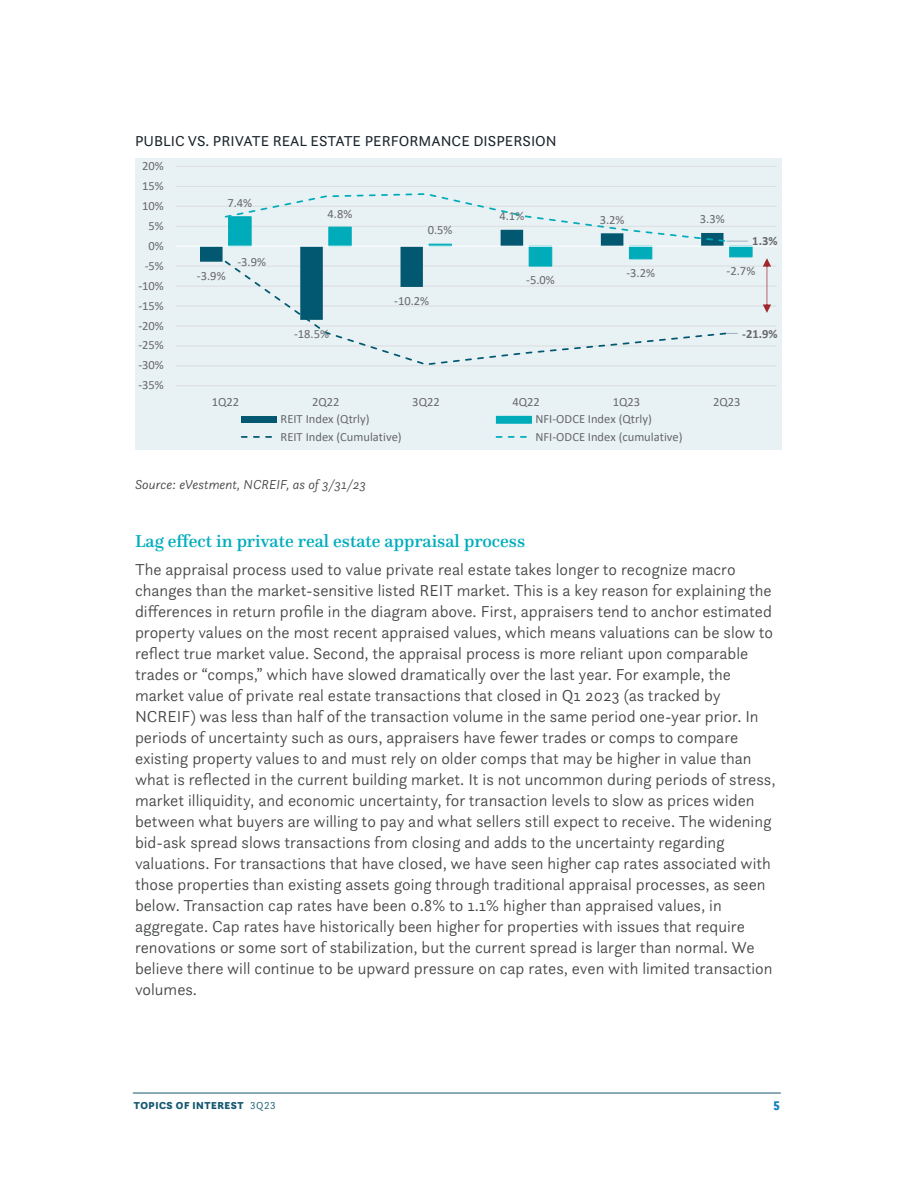
<style>
.page{position:relative;width:918px;height:1188px;background:#fff}
.page>*{position:absolute;margin:0;border:0;box-sizing:border-box;transform-origin:0 0}
.Subhead{font:500 18px "Questa";color:#00adbc}
.Normal_text{font:300 16.5px/21px "Questa Sans";color:#454646}
.Exhibit_Title{font:15px "Questa Sans";color:#1a232a}
.Footnotes{font:italic 300 13.5px "Questa Sans";color:#454646}
.t1{font:900 13.5px "Questa Sans";color:#1280bc;scale:.95 1}
.t2{font:12.6px "Calibri";color:#68686b}
.t3{font:700 12.6px "Calibri";color:#68686b}
.t4{font:900 10.5px "Questa Sans";letter-spacing:.05em;color:#14586f}
.s1{font-weight:300}
</style>
<div class="page">
<hr style="left:133px;top:1093px;width:648px;height:1px;background:#14586f">
<div style="left:135px;top:159px;width:647px;height:291px;background:#e8f2f4"></div>
<hr style="left:175px;top:385px;width:602px;height:1px;background:#dcdddf">
<hr style="left:175px;top:365px;width:602px;height:1px;background:#dcdddf">
<hr style="left:175px;top:345px;width:602px;height:1px;background:#dcdddf">
<hr style="left:175px;top:325px;width:602px;height:1px;background:#dcdddf">
<hr style="left:175px;top:305px;width:602px;height:2px;background:#dcdddf">
<hr style="left:175px;top:286px;width:602px;height:1px;background:#dcdddf">
<hr style="left:175px;top:266px;width:602px;height:1px;background:#dcdddf">
<hr style="left:175px;top:226px;width:602px;height:1px;background:#dcdddf">
<hr style="left:175px;top:206px;width:602px;height:1px;background:#dcdddf">
<hr style="left:175px;top:186px;width:602px;height:1px;background:#dcdddf">
<hr style="left:175px;top:166px;width:602px;height:1px;background:#dcdddf">
<svg style="left:200px;top:247px;width:23px;height:15px"></svg>
<hr style="left:175px;top:246px;width:602px;height:1px;background:#fff">
<svg style="left:234px;top:267px;width:493px;height:98px"></svg>
<svg style="left:224px;top:193px;width:529px;height:74px"></svg>
<div style="left:242px;top:416px;width:35px;height:7px;background:#025870"></div>
<div style="left:496px;top:416px;width:36px;height:7px;background:#00acba"></div>
<div style="left:496px;top:416px;width:36px;height:8px;border:1px solid #00acba"></div>
<svg style="left:242px;top:436px;width:30px;height:2px"></svg>
<svg style="left:496px;top:436px;width:31px;height:2px"></svg>
<svg style="left:763px;top:258px;width:8px;height:55px"></svg>
<p class="Exhibit_Title" style="left:135px;top:132px;width:423px">PUBLIC VS. PRIVATE REAL ESTATE PERFORMANCE DISPERSION</p>
<p class="t2" style="left:142px;top:157px;width:23px">20%</p>
<p class="t2" style="left:142px;top:177px;width:23px">15%</p>
<p class="t2" style="left:142px;top:197px;width:23px">10%</p>
<p class="t2" style="left:149px;top:217px;width:17px">5%</p>
<p class="t2" style="left:149px;top:237px;width:17px">0%</p>
<p class="t2" style="left:145px;top:257px;width:21px">-5%</p>
<p class="t2" style="left:138px;top:277px;width:27px">-10%</p>
<p class="t2" style="left:138px;top:297px;width:27px">-15%</p>
<p class="t2" style="left:138px;top:317px;width:27px">-20%</p>
<p class="t2" style="left:138px;top:337px;width:27px">-25%</p>
<p class="t2" style="left:138px;top:356px;width:27px">-30%</p>
<p class="t2" style="left:138px;top:376px;width:27px">-35%</p>
<p class="t2" style="left:227px;top:194px;width:26px">7.4%</p>
<p class="t2" style="left:197px;top:267px;width:30px">-3.9%</p>
<p class="t2" style="left:237px;top:253px;width:30px">-3.9%</p>
<p class="t2" style="left:328px;top:205px;width:26px">4.8%</p>
<p class="t2" style="left:294px;top:325px;width:37px">-18.5%</p>
<p class="t2" style="left:428px;top:222px;width:26px">0.5%</p>
<p class="t2" style="left:394px;top:292px;width:37px">-10.2%</p>
<p class="t2" style="left:499px;top:207px;width:26px">4.1%</p>
<p class="t2" style="left:600px;top:211px;width:26px">3.2%</p>
<p class="t2" style="left:700px;top:210px;width:26px">3.3%</p>
<p class="t3" style="left:752px;top:232px;width:27px">1.3%</p>
<p class="t2" style="left:526px;top:271px;width:30px">-5.0%</p>
<p class="t2" style="left:626px;top:264px;width:30px">-3.2%</p>
<p class="t2" style="left:727px;top:262px;width:30px">-2.7%</p>
<p class="t3" style="left:742px;top:325px;width:37px">-21.9%</p>
<p class="t2" style="left:212px;top:393px;width:29px">1Q22</p>
<p class="t2" style="left:312px;top:393px;width:29px">2Q22</p>
<p class="t2" style="left:412px;top:393px;width:29px">3Q22</p>
<p class="t2" style="left:513px;top:393px;width:29px">4Q22</p>
<p class="t2" style="left:613px;top:393px;width:29px">1Q23</p>
<p class="t2" style="left:713px;top:393px;width:29px">2Q23</p>
<p class="t2" style="left:281px;top:410px;width:90px">REIT Index (Qtrly)</p>
<p class="t2" style="left:535px;top:410px;width:118px">NFI-ODCE Index (Qtrly)</p>
<p class="t2" style="left:281px;top:428px;width:123px">REIT Index (Cumulative)</p>
<p class="t2" style="left:535px;top:428px;width:149px">NFI-ODCE Index (cumulative)</p>
<p class="Footnotes" style="left:135px;top:476px;width:233px">Source: eVestment, NCREIF, as of 3/31/23</p>
<p class="Subhead" style="left:135px;top:530px;width:392px">Lag effect in private real estate appraisal process</p>
<p class="Normal_text" style="left:135px;top:559px;width:642px">The appraisal process used to value private real estate takes longer to recognize macro changes than the market-sensitive listed REIT market. This is a key reason for explaining the differences in return profile in the diagram above. First, appraisers tend to anchor estimated property values on the most recent appraised values, which means valuations can be slow to reflect true market value. Second, the appraisal process is more reliant upon comparable trades or “comps,” which have slowed dramatically over the last year. For example, the market value of private real estate transactions that closed in Q1 2023 (as tracked by NCREIF) was less than half of the transaction volume in the same period one-year prior. In periods of uncertainty such as ours, appraisers have fewer trades or comps to compare existing property values to and must rely on older comps that may be higher in value than what is reflected in the current building market. It is not uncommon during periods of stress, market illiquidity, and economic uncertainty, for transaction levels to slow as prices widen between what buyers are willing to pay and what sellers still expect to receive. The widening bid-ask spread slows transactions from closing and adds to the uncertainty regarding valuations. For transactions that have closed, we have seen higher cap rates associated with those properties than existing assets going through traditional appraisal processes, as seen below. Transaction cap rates have been 0.8% to 1.1% higher than appraised values, in aggregate. Cap rates have historically been higher for properties with issues that require renovations or some sort of stabilization, but the current spread is larger than normal. We believe there will continue to be upward pressure on cap rates, even with limited transaction volumes.</p>
<p class="t4" style="left:134px;top:1099px;width:143px">TOPICS OF INTEREST <span class="s1">3Q23</span></p>
<p class="t1" style="left:774px;top:1095px;width:8px">5</p>
</div>
